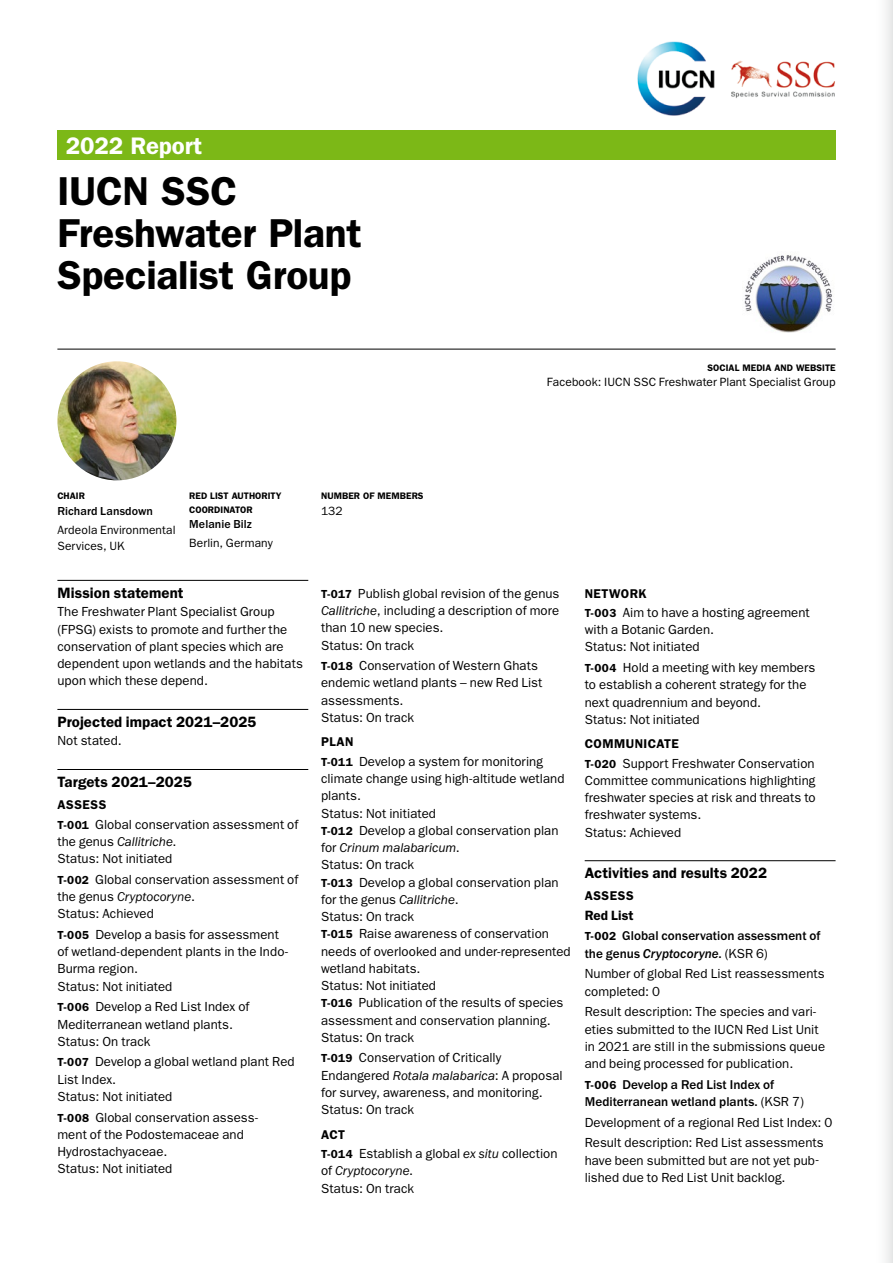
<style>
.page{position:relative;width:893px;height:1263px;background:#fff}
.page>*{position:absolute;margin:0;border:0;box-sizing:border-box;transform-origin:0 0}
.t1{font:600 40.5px/42px "ITC Franklin Gothic Std";letter-spacing:-.005em;color:#000}
.t2{font:600 24px "ITC Franklin Gothic Std";letter-spacing:-.005em;color:#fff}
.t3{font:600 15px "ITC Franklin Gothic Std";letter-spacing:.005em;color:#000}
.t4{font:600 13.5px "ITC Franklin Gothic Std";letter-spacing:.005em;color:#000}
.t5{font:13.2px/17.2px "ITC Franklin Gothic Std";letter-spacing:.005em;color:#000}
.t6{font:500 13.2px/17.2px "ITC Franklin Gothic Std";letter-spacing:.005em;color:#000}
.t7{font:13.2px "ITC Franklin Gothic Std Med It";letter-spacing:.005em;color:#000}
.t8{font:600 12.75px "ITC Franklin Gothic Std";letter-spacing:.035em;color:#000}
.t9{font:12px/15.8px "ITC Franklin Gothic Std";letter-spacing:.01em;color:#000}
.t10{font:500 12px "ITC Franklin Gothic Std";letter-spacing:.005em;color:#000}
.t11{font:600 9.45px/13.5px "ITC Franklin Gothic Std";letter-spacing:.005em;color:#000}
.s1{font-weight:600;font-size:11.7px}
.s2{font-style:italic}
.s3{font-family:"ITC Franklin Gothic Std";font-weight:500}
.s4{font-family:"ITC Franklin Gothic Std"}
.s5{font-weight:400}
</style>
<div class="page">
<div style="left:872px;top:0;width:21px;height:1263px;background:linear-gradient(to bottom,#f7f8f8,#f7f8f8)"></div>
<div style="left:57px;top:131px;width:779px;height:29px;background:#7cb817"></div>
<img style="left:637px;top:41px;width:198px;height:75px">
<hr style="left:57px;top:580px;width:251px;height:1px;background:#000">
<hr style="left:57px;top:709px;width:251px;height:1px;background:#000">
<hr style="left:57px;top:769px;width:251px;height:1px;background:#000">
<hr style="left:585px;top:860px;width:251px;height:1px;background:#000">
<hr style="left:57px;top:349px;width:779px;height:1px;background:#000">
<img style="left:57px;top:361px;width:119px;height:119px;border-radius:60px">
<img style="left:744px;top:255px;width:89px;height:78px">
<h2 class="t2" style="left:66px;top:131px;width:138px">2022 Report</h2>
<h1 class="t1" style="left:57px;top:170px;width:306px">IUCN SSC<br>Freshwater Plant<br>Specialist Group</h1>
<p class="t11" style="left:57px;top:489px;width:29px">CHAIR</p>
<p class="t10" style="left:57px;top:504px;width:97px">Richard Lansdown</p>
<p class="t9" style="left:57px;top:522px;width:120px">Ardeola Environmental<br>Services, UK</p>
<p class="t11" style="left:189px;top:489px;width:94px">RED LIST AUTHORITY<br>COORDINATOR</p>
<p class="t10" style="left:189px;top:518px;width:64px">Melanie Bilz</p>
<p class="t9" style="left:189px;top:536px;width:85px">Berlin, Germany</p>
<p class="t11" style="left:321px;top:489px;width:104px">NUMBER OF MEMBERS</p>
<p class="t9" style="left:321px;top:503px;width:23px">132</p>
<p class="t11" style="left:708px;top:361px;width:129px">SOCIAL MEDIA AND WEBSITE</p>
<p class="t9" style="left:547px;top:374px;width:290px">Facebook: IUCN SSC Freshwater Plant Specialist Group</p>
<p class="t3" style="left:57px;top:583px;width:128px">Mission statement</p>
<p class="t5" style="left:57px;top:603px;width:247px">The Freshwater Plant Specialist Group (FPSG) exists to promote and further the conservation of plant species which are dependent upon wetlands and the habitats upon which these depend.</p>
<p class="t3" style="left:57px;top:713px;width:201px">Projected impact 2021–2025</p>
<p class="t5" style="left:57px;top:732px;width:66px">Not stated.</p>
<p class="t3" style="left:57px;top:773px;width:136px">Targets 2021–2025</p>
<p class="t8" style="left:57px;top:797px;width:51px">ASSESS</p>
<p class="t5" style="left:57px;top:815px;width:242px"><span class="s1">T-001</span> Global conservation assessment of the genus <span class="s2">Callitriche</span>.<br>Status: Not initiated</p>
<p class="t5" style="left:57px;top:871px;width:243px"><span class="s1">T-002</span> Global conservation assessment of the genus <span class="s2">Cryptocoryne</span>.<br>Status: Achieved</p>
<p class="t5" style="left:57px;top:926px;width:232px"><span class="s1">T-005</span> Develop a basis for assessment of wetland-dependent plants in the Indo-<br>Burma region.<br>Status: Not initiated</p>
<p class="t5" style="left:57px;top:998px;width:194px"><span class="s1">T-006</span> Develop a Red List Index of<br>Mediterranean wetland plants.<br>Status: On track</p>
<p class="t5" style="left:57px;top:1053px;width:239px"><span class="s1">T-007</span> Develop a global wetland plant Red<br>List Index.<br>Status: Not initiated</p>
<p class="t5" style="left:57px;top:1108px;width:202px"><span class="s1">T-008</span> Global conservation assess&shy;ment of the Podostemaceae and<br>Hydrostachyaceae.<br>Status: Not initiated</p>
<p class="t5" style="left:321px;top:585px;width:240px"><span class="s1">T-017</span> Publish global revision of the genus<br><span class="s2">Callitriche</span>, including a description of more than 10 new species.<br>Status: On track</p>
<p class="t5" style="left:321px;top:657px;width:223px"><span class="s1">T-018</span> Conservation of Western Ghats endemic wetland plants – new Red List assessments.<br>Status: On track</p>
<p class="t8" style="left:321px;top:734px;width:34px">PLAN</p>
<p class="t5" style="left:321px;top:753px;width:251px"><span class="s1">T-011</span> Develop a system for monitoring climate change using high-altitude wetland plants.<br>Status: Not initiated<br><span class="s1">T-012</span> Develop a global conservation plan for <span class="s2">Crinum malabaricum</span>.<br>Status: On track<br><span class="s1">T-013</span> Develop a global conservation plan for the genus <span class="s2">Callitriche</span>.<br>Status: On track<br><span class="s1">T-015</span> Raise awareness of conservation needs of overlooked and under-represented wetland habitats.<br>Status: Not initiated<br><span class="s1">T-016</span> Publication of the results of species assessment and conservation planning.<br>Status: On track</p>
<p class="t5" style="left:321px;top:1049px;width:243px"><span class="s1">T-019</span> Conservation of Critically Endangered <span class="s2">Rotala malabarica</span>: A proposal for survey, awareness, and monitoring.<br>Status: On track</p>
<p class="t8" style="left:321px;top:1127px;width:26px">ACT</p>
<p class="t5" style="left:321px;top:1145px;width:238px"><span class="s1">T-014</span> Establish a global <span class="s2">ex situ</span> collection of <span class="s2">Cryptocoryne</span>.<br>Status: On track</p>
<p class="t8" style="left:585px;top:586px;width:64px">NETWORK</p>
<p class="t5" style="left:585px;top:604px;width:227px"><span class="s1">T-003</span> Aim to have a hosting agreement with a Botanic Garden.<br>Status: Not initiated</p>
<p class="t5" style="left:585px;top:659px;width:232px"><span class="s1">T-004</span> Hold a meeting with key members to establish a coherent strategy for the next quadrennium and beyond.<br>Status: Not initiated</p>
<p class="t8" style="left:585px;top:736px;width:96px">COMMUNICATE</p>
<p class="t5" style="left:585px;top:754px;width:232px"><span class="s1">T-020</span> Support Freshwater Conservation<br>Committee communications highlighting freshwater species at risk and threats to freshwater systems.<br>Status: Achieved</p>
<p class="t3" style="left:585px;top:864px;width:184px">Activities and results 2022</p>
<p class="t8" style="left:585px;top:888px;width:51px">ASSESS</p>
<p class="t4" style="left:585px;top:907px;width:50px">Red List</p>
<p class="t6" style="left:585px;top:927px;width:238px"><span class="s1">T-002</span> Global conservation assessment of</p>
<p class="t7" style="left:585px;top:946px;width:185px"><span class="s3">the genus</span> Cryptocoryne<span class="s3">.</span> <span class="s4">(KSR 6)</span></p>
<p class="t5" style="left:585px;top:965px;width:242px">Number of global Red List reassessments completed: 0</p>
<p class="t5" style="left:585px;top:1003px;width:242px">Result description: The species and vari&shy;eties submitted to the IUCN Red List Unit in 2021 are still in the submissions queue and being processed for publication.</p>
<p class="t6" style="left:585px;top:1076px;width:221px"><span class="s1">T-006</span> Develop a Red List Index of<br>Mediterranean wetland plants. <span class="s5">(KSR 7)</span></p>
<p class="t5" style="left:585px;top:1112px;width:249px;line-height:20.7px">Development of a regional Red List Index: 0<br>Result description: Red List assessments</p>
<p class="t5" style="left:585px;top:1151px;width:235px">have been submitted but are not yet pub&shy;lished due to Red List Unit backlog.</p>
</div>
